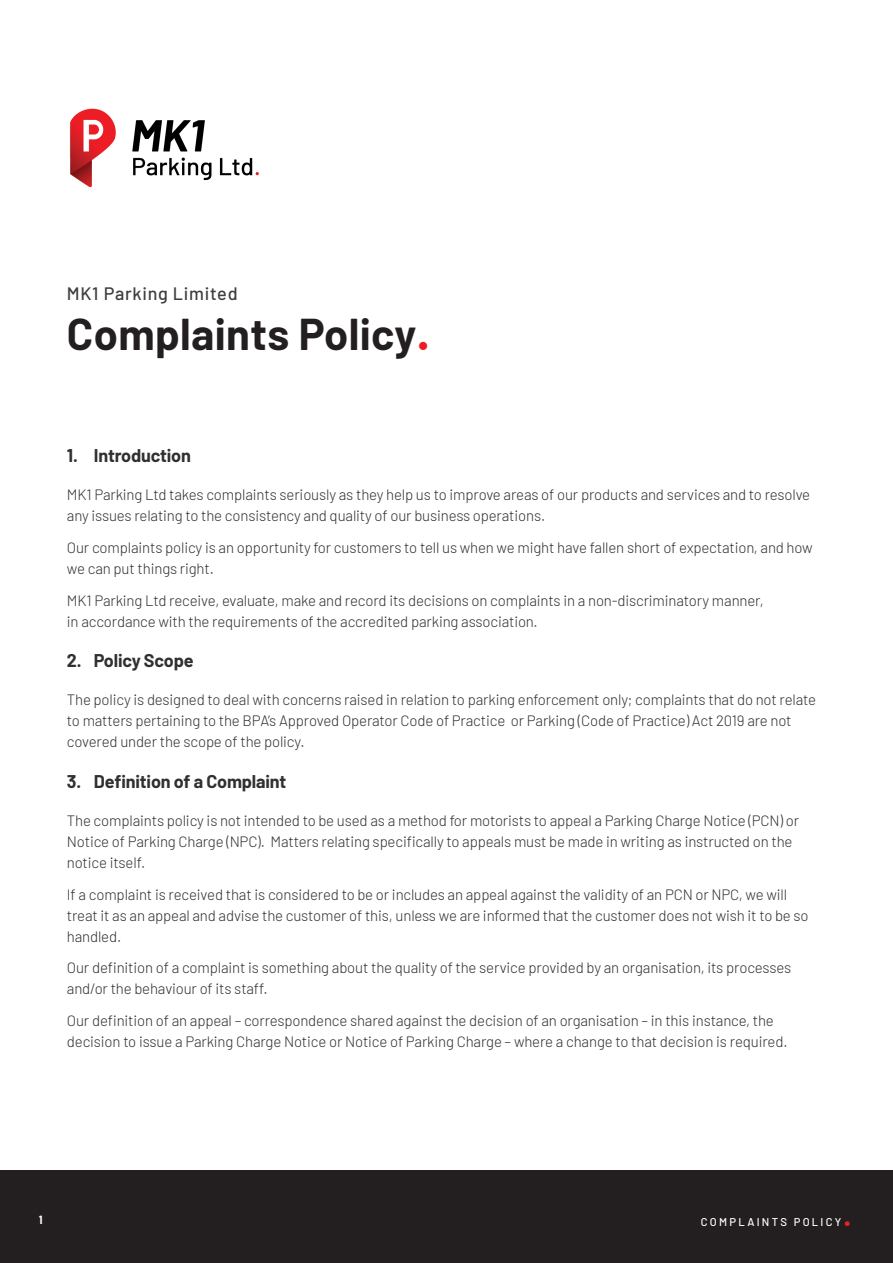
<style>
.page{position:relative;width:893px;height:1263px;background:#fff}
.page>*{position:absolute;margin:0;border:0;box-sizing:border-box;transform-origin:0 0}
.t1{font:700 43.5px "Barlow";letter-spacing:.01em;color:#231f20}
.t2{font:700 30px "Barlow";color:#ec2127}
.t3{font:700 18px "Barlow";letter-spacing:-.01em;color:#312f30}
.t4{font:500 18px "Barlow";letter-spacing:.04em;color:#3e3e3f}
.t5{font:300 15px/21px "Barlow";letter-spacing:-.01em;color:#312f30}
.t6{font:500 11.25px "Barlow";letter-spacing:.2em;color:#fff}
.t7{font:300 11.25px "Cocogoose Narrow";color:#fff}
.s1{font-family:"Avenir";font-weight:900;color:#ee1d23}
</style>
<div class="page">
<div style="left:0;top:1170px;width:893px;height:93px;background:#231f20"></div>
<img style="left:70px;top:108px;width:189px;height:80px">
<p class="t4" style="left:67px;top:281px;width:172px">MK1 Parking Limited</p>
<h1 class="t1" style="left:67px;top:302px;width:364px">Complaints Policy<span class="s1">.</span></h1>
<p class="t3" style="left:67px;top:443px;width:126px">1. Introduction</p>
<p class="t5" style="left:67px;top:483px;width:745px">MK1 Parking Ltd takes complaints seriously as they help us to improve areas of our products and services and to resolve any issues relating to the consistency and quality of our business operations.</p>
<p class="t5" style="left:67px;top:536px;width:747px">Our complaints policy is an opportunity for customers to tell us when we might have fallen short of expectation, and how we can put things right.</p>
<p class="t5" style="left:67px;top:589px;width:698px">MK1 Parking Ltd receive, evaluate, make and record its decisions on complaints in a non-discriminatory manner, in accordance with the requirements of the accredited parking association.</p>
<p class="t3" style="left:67px;top:647px;width:128px">2. Policy Scope</p>
<p class="t5" style="left:67px;top:688px;width:751px">The policy is designed to deal with concerns raised in relation to parking enforcement only; complaints that do not relate to matters pertaining to the BPA’s Approved Operator Code of Practice or Parking (Code of Practice) Act 2019 are not covered under the scope of the policy.</p>
<p class="t3" style="left:67px;top:768px;width:221px">3. Definition of a Complaint</p>
<p class="t5" style="left:67px;top:809px;width:734px">The complaints policy is not intended to be used as a method for motorists to appeal a Parking Charge Notice (PCN) or<br>Notice of Parking Charge (NPC). Matters relating specifically to appeals must be made in writing as instructed on the notice itself.</p>
<p class="t5" style="left:67px;top:882px;width:743px">If a complaint is received that is considered to be or includes an appeal against the validity of an PCN or NPC, we will treat it as an appeal and advise the customer of this, unless we are informed that the customer does not wish it to be so handled.</p>
<p class="t5" style="left:67px;top:956px;width:726px">Our definition of a complaint is something about the quality of the service provided by an organisation, its processes and/or the behaviour of its staff.</p>
<p class="t5" style="left:67px;top:1009px;width:722px">Our definition of an appeal – correspondence shared against the decision of an organisation – in this instance, the decision to issue a Parking Charge Notice or Notice of Parking Charge – where a change to that decision is required.</p>
<p class="t7" style="left:39px;top:1212px;width:5px">1</p>
<p class="t6" style="left:701px;top:1213px;width:142px">COMPLAINTS POLICY</p>
<h2 class="t2" style="left:843px;top:1192px;width:10px">.</h2>
</div>
